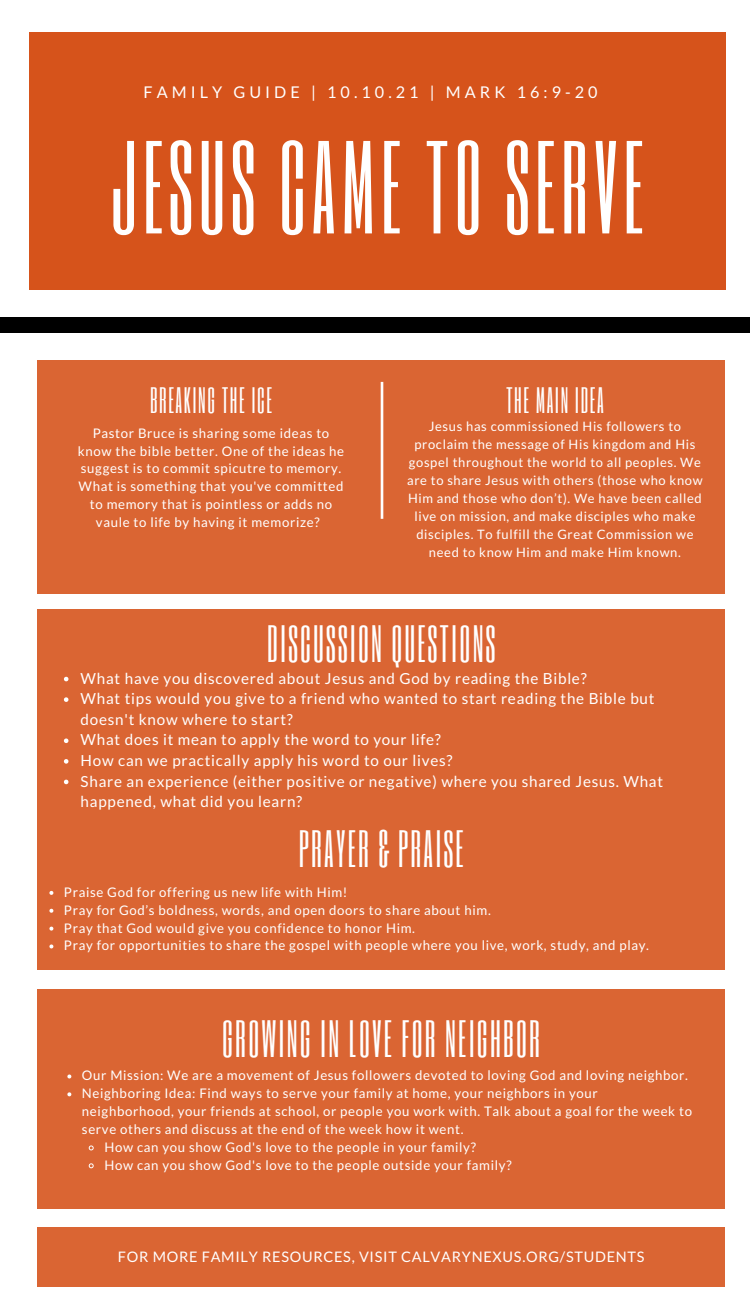
<style>
.page{position:relative;width:750px;height:1313px;background:#fff}
.page>*{position:absolute;margin:0;border:0;box-sizing:border-box;transform-origin:0 0}
.t1{font:109.62px "Six Caps";letter-spacing:.05em;color:#fff}
.t2{font:43.62px "Six Caps";letter-spacing:.05em;color:#fff}
.t3{font:30.5px "Six Caps";letter-spacing:.05em;color:#fff}
.t4{font:16.12px "Lato";letter-spacing:.25em;color:#fff}
.t5{font:15.25px/20.6px "Lato";letter-spacing:.05em;color:#fff}
.t6{font:14.5px "Lato";letter-spacing:.05em;color:#fff}
.t7{font:13.25px/17.8px "Lato";letter-spacing:.05em;color:#fff;text-align:center}
.t8{font:13px/18.1px "Lato";letter-spacing:.05em;color:#fff;text-align:center}
</style>
<div class="page">
<div style="left:29px;top:32px;width:696px;height:258px;background:#d6531b"></div>
<div style="left:37px;top:360px;width:688px;height:233px;background:#da6533"></div>
<div style="left:37px;top:610px;width:688px;height:360px;background:#da6533"></div>
<div style="left:37px;top:989px;width:688px;height:219px;background:#da6533"></div>
<div style="left:37px;top:1227px;width:688px;height:59px;background:#da6533"></div>
<div style="left:0;top:317px;width:750px;height:16px;background:#000"></div>
<hr style="left:381px;top:382px;width:2px;height:137px;background:#fff">
<svg style="left:49px;top:891px;width:4px;height:4px"></svg>
<svg style="left:49px;top:908px;width:4px;height:4px"></svg>
<svg style="left:49px;top:926px;width:4px;height:4px"></svg>
<svg style="left:49px;top:944px;width:4px;height:4px"></svg>
<svg style="left:64px;top:677px;width:4px;height:4px"></svg>
<svg style="left:64px;top:697px;width:4px;height:5px"></svg>
<svg style="left:64px;top:738px;width:4px;height:5px"></svg>
<svg style="left:64px;top:759px;width:4px;height:4px"></svg>
<svg style="left:64px;top:779px;width:4px;height:5px"></svg>
<svg style="left:67px;top:1074px;width:4px;height:4px"></svg>
<svg style="left:67px;top:1092px;width:4px;height:4px"></svg>
<svg style="left:88px;top:1145px;width:6px;height:6px"></svg>
<svg style="left:88px;top:1163px;width:6px;height:6px"></svg>
<p class="t4" style="left:144px;top:82px;width:456px">FAMILY GUIDE | 10.10.21 | MARK 16:9-20</p>
<p class="t1" style="left:110px;top:112px;width:535px">JESUS CAME TO SERVE</p>
<p class="t3" style="left:150px;top:379px;width:123px">BREAKING THE ICE</p>
<p class="t3" style="left:506px;top:379px;width:99px">THE MAIN IDEA</p>
<p class="t7" style="left:78px;top:424px;width:268px">Pastor Bruce is sharing some ideas to know the bible better. One of the ideas he suggest is to commit spicutre to memory.<br>What is something that you've committed to memory that is pointless or adds no vaule to life by having it memorize?</p>
<p class="t8" style="left:407px;top:416px;width:297px">Jesus has commissioned His followers to proclaim the message of His kingdom and His gospel throughout the world to all peoples. We are to share Jesus with others (those who know Him and those who don’t). We have been called live on mission, and make disciples who make disciples. To fulfill the Great Commission we need to know Him and make Him known.</p>
<p class="t2" style="left:267px;top:614px;width:230px">DISCUSSION QUESTIONS</p>
<p class="t5" style="left:81px;top:667px;width:508px">What have you discovered about Jesus and God by reading the Bible?</p>
<p class="t5" style="left:81px;top:688px;width:575px">What tips would you give to a friend who wanted to start reading the Bible but doesn't know where to start?</p>
<p class="t5" style="left:81px;top:729px;width:362px">What does it mean to apply the word to your life?</p>
<p class="t5" style="left:81px;top:749px;width:373px">How can we practically apply his word to our lives?</p>
<p class="t5" style="left:81px;top:770px;width:584px">Share an experience (either positive or negative) where you shared Jesus. What happened, what did you learn?</p>
<p class="t2" style="left:299px;top:818px;width:166px">PRAYER &amp; PRAISE</p>
<p class="t7" style="left:64px;top:883px;width:285px">Praise God for offering us new life with Him!</p>
<p class="t7" style="left:64px;top:900px;width:428px">Pray for God’s boldness, words, and open doors to share about him.</p>
<p class="t7" style="left:64px;top:918px;width:353px">Pray that God would give you confidence to honor Him.</p>
<p class="t7" style="left:64px;top:936px;width:587px">Pray for opportunities to share the gospel with people where you live, work, study, and play.</p>
<p class="t2" style="left:222px;top:1008px;width:319px">GROWING IN LOVE FOR NEIGHBOR</p>
<p class="t7" style="left:82px;top:1066px;width:608px">Our Mission: We are a movement of Jesus followers devoted to loving God and loving neighbor.</p>
<p class="t7" style="left:82px;top:1084px;width:612px;text-align:left">Neighboring Idea: Find ways to serve your family at home, your neighbors in your neighborhood, your friends at school, or people you work with. Talk about a goal for the week to serve others and discuss at the end of the week how it went.</p>
<p class="t7" style="left:104px;top:1137px;width:373px">How can you show God's love to the people in your family?</p>
<p class="t7" style="left:104px;top:1155px;width:409px">How can you show God's love to the people outside your family?</p>
<p class="t6" style="left:118px;top:1248px;width:528px">FOR MORE FAMILY RESOURCES, VISIT CALVARYNEXUS.ORG/STUDENTS</p>
</div>
